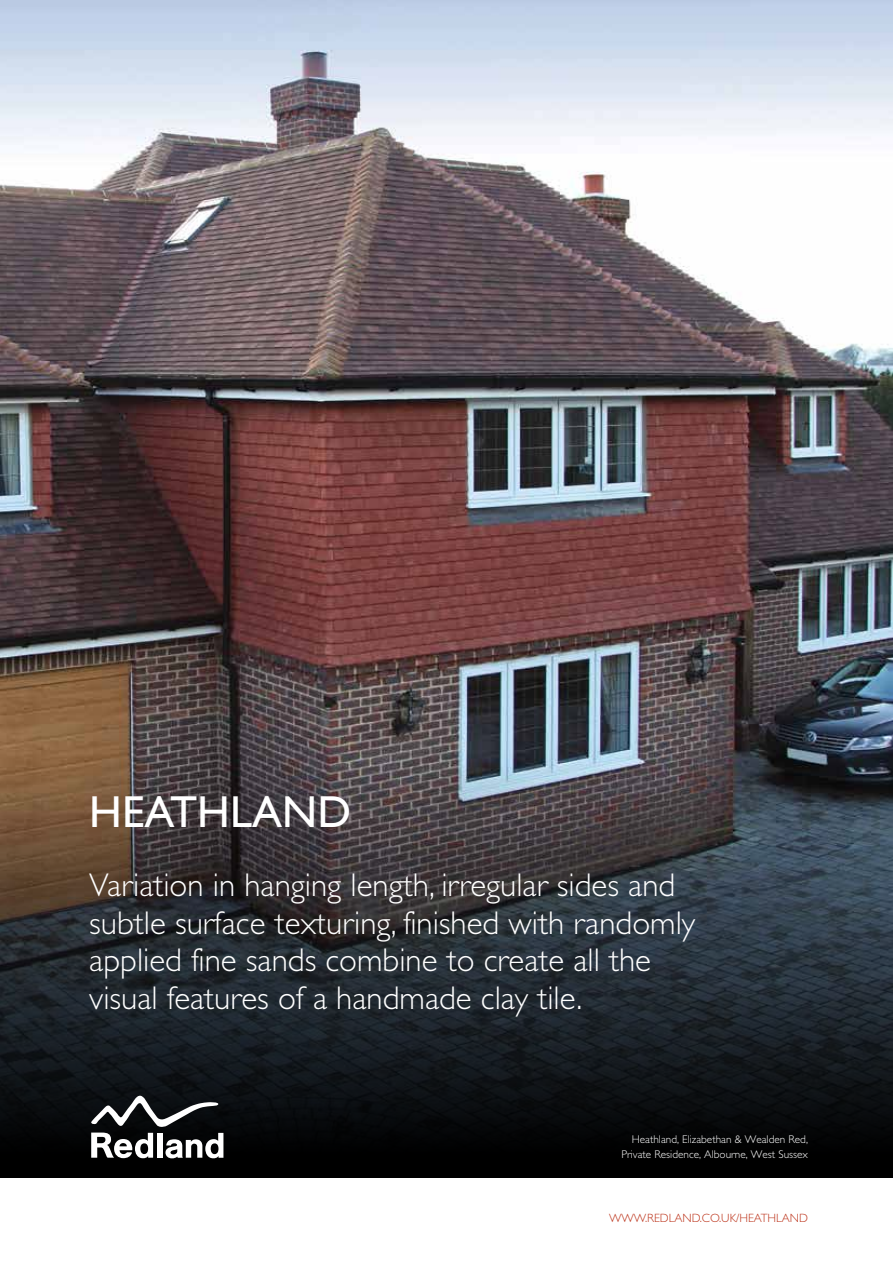
<style>
.page{position:relative;width:893px;height:1263px;background:#fff}
.page>*{position:absolute;margin:0;border:0;box-sizing:border-box;transform-origin:0 0}
.t1{font:45px "Gill Alt One";color:#fff}
.t2{font:300 33px/37.5px "Gill Alt One";color:#fff}
.t3{font:300 12px "Gill Alt One";color:#bc3219}
.t4{font:300 11.25px/15px "Gill Alt One";color:#fff;text-align:right}
</style>
<div class="page">
<img style="left:0;top:0;width:893px;height:754px">
<svg style="left:0;top:754px;width:893px;height:424px;background:#2a2b2f"></svg>
<svg style="left:91px;top:1096px;width:132px;height:62px"></svg>
<h1 class="t1" style="left:89px;top:786px;width:263px">HEATHLAND</h1>
<p class="t2" style="left:89px;top:866px;width:608px">Variation in hanging length, irregular sides and subtle surface texturing, finished with randomly applied fine sands combine to create all the visual features of a handmade clay tile.</p>
<p class="t4" style="left:621px;top:1131px;width:188px">Heathland, Elizabethan &amp; Wealden Red,<br>Private Residence, Albourne, West Sussex</p>
<p class="t3" style="left:609px;top:1211px;width:200px">WWW.REDLAND.CO.UK/HEATHLAND</p>
</div>
